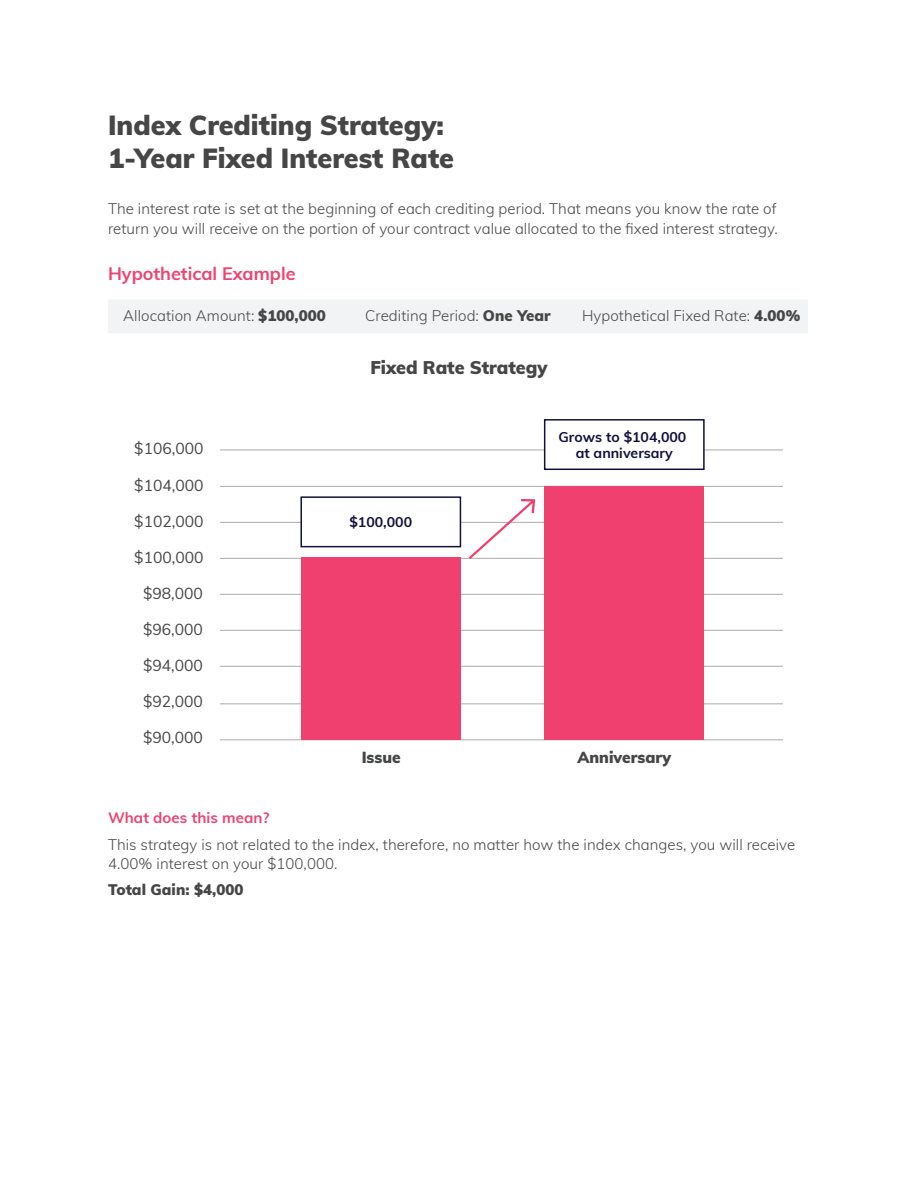
<style>
.page{position:relative;width:918px;height:1188px;background:#fff}
.page>*{position:absolute;margin:0;border:0;box-sizing:border-box;transform-origin:0 0}
.t1{font:900 27px "Muli";color:#464646}
.t2{font:700 18px "Muli";color:#ef426f}
.t3{font:900 18px "Muli";color:#464646}
.t4{font:15.6px "Muli";color:#454646}
.t5{font:900 15.6px "Muli";color:#454646}
.t6{font:300 15px/19.5px "Muli";letter-spacing:.005em;color:#464646}
.t7{font:700 15px "Muli";letter-spacing:.005em;color:#ef426f}
.t8{font:900 15px "Muli";letter-spacing:.005em;color:#464646}
.t9{font:700 14.1px/17px "Muli";color:#11103c;text-align:center}
.s1{font-weight:900}
</style>
<div class="page">
<div style="left:108px;top:300px;width:700px;height:33px;background:#f1f3f4"></div>
<hr style="left:220px;top:739px;width:563px;height:1px;background:#acacac">
<hr style="left:220px;top:703px;width:563px;height:1px;background:#acacac">
<hr style="left:220px;top:666px;width:563px;height:1px;background:#acacac">
<hr style="left:220px;top:630px;width:563px;height:1px;background:#acacac">
<hr style="left:220px;top:594px;width:563px;height:1px;background:#acacac">
<hr style="left:220px;top:558px;width:563px;height:1px;background:#acacac">
<hr style="left:220px;top:522px;width:563px;height:1px;background:#acacac">
<hr style="left:220px;top:486px;width:563px;height:1px;background:#acacac">
<svg style="left:466px;top:499px;width:71px;height:60px"></svg>
<hr style="left:220px;top:450px;width:563px;height:1px;background:#acacac">
<div style="left:301px;top:557px;width:160px;height:183px;background:#ef406f"></div>
<div style="left:300px;top:496px;width:161px;height:51px;background:#fff;border:2px solid #11103c"></div>
<div style="left:545px;top:486px;width:159px;height:254px;background:#ef406f"></div>
<div style="left:544px;top:419px;width:161px;height:51px;background:#fff;border:2px solid #11103c"></div>
<p class="t1" style="left:108px;top:106px;width:337px">Index Crediting Strategy:</p>
<p class="t1" style="left:108px;top:138px;width:348px">1-Year Fixed Interest Rate</p>
<p class="t6" style="left:108px;top:198px;width:671px">The interest rate is set at the beginning of each crediting period. That means you know the rate of return you will receive on the portion of your contract value allocated to the fixed interest strategy.</p>
<p class="t2" style="left:108px;top:260px;width:189px">Hypothetical Example</p>
<p class="t6" style="left:123px;top:305px;width:204px">Allocation Amount: <span class="s1">$100,000</span></p>
<p class="t6" style="left:365px;top:305px;width:187px">Crediting Period: <span class="s1">One Year</span></p>
<p class="t6" style="left:582px;top:305px;width:220px">Hypothetical Fixed Rate: <span class="s1">4.00%</span></p>
<p class="t3" style="left:370px;top:354px;width:179px">Fixed Rate Strategy</p>
<p class="t4" style="left:134px;top:437px;width:71px">$106,000</p>
<p class="t4" style="left:134px;top:474px;width:71px">$104,000</p>
<p class="t4" style="left:134px;top:510px;width:71px">$102,000</p>
<p class="t4" style="left:134px;top:546px;width:71px">$100,000</p>
<p class="t4" style="left:143px;top:582px;width:61px">$98,000</p>
<p class="t4" style="left:143px;top:618px;width:61px">$96,000</p>
<p class="t4" style="left:143px;top:654px;width:61px">$94,000</p>
<p class="t4" style="left:143px;top:690px;width:61px">$92,000</p>
<p class="t4" style="left:143px;top:726px;width:61px">$90,000</p>
<p class="t9" style="left:350px;top:513px;width:64px">$100,000</p>
<p class="t9" style="left:559px;top:427px;width:129px">Grows to $104,000 at anniversary</p>
<p class="t5" style="left:362px;top:746px;width:41px">Issue</p>
<p class="t5" style="left:577px;top:746px;width:95px">Anniversary</p>
<p class="t7" style="left:108px;top:807px;width:163px">What does this mean?</p>
<p class="t6" style="left:108px;top:834px;width:689px">This strategy is not related to the index, therefore, no matter how the index changes, you will receive<br>4.00% interest on your $100,000.</p>
<p class="t8" style="left:108px;top:879px;width:137px">Total Gain: $4,000</p>
</div>
